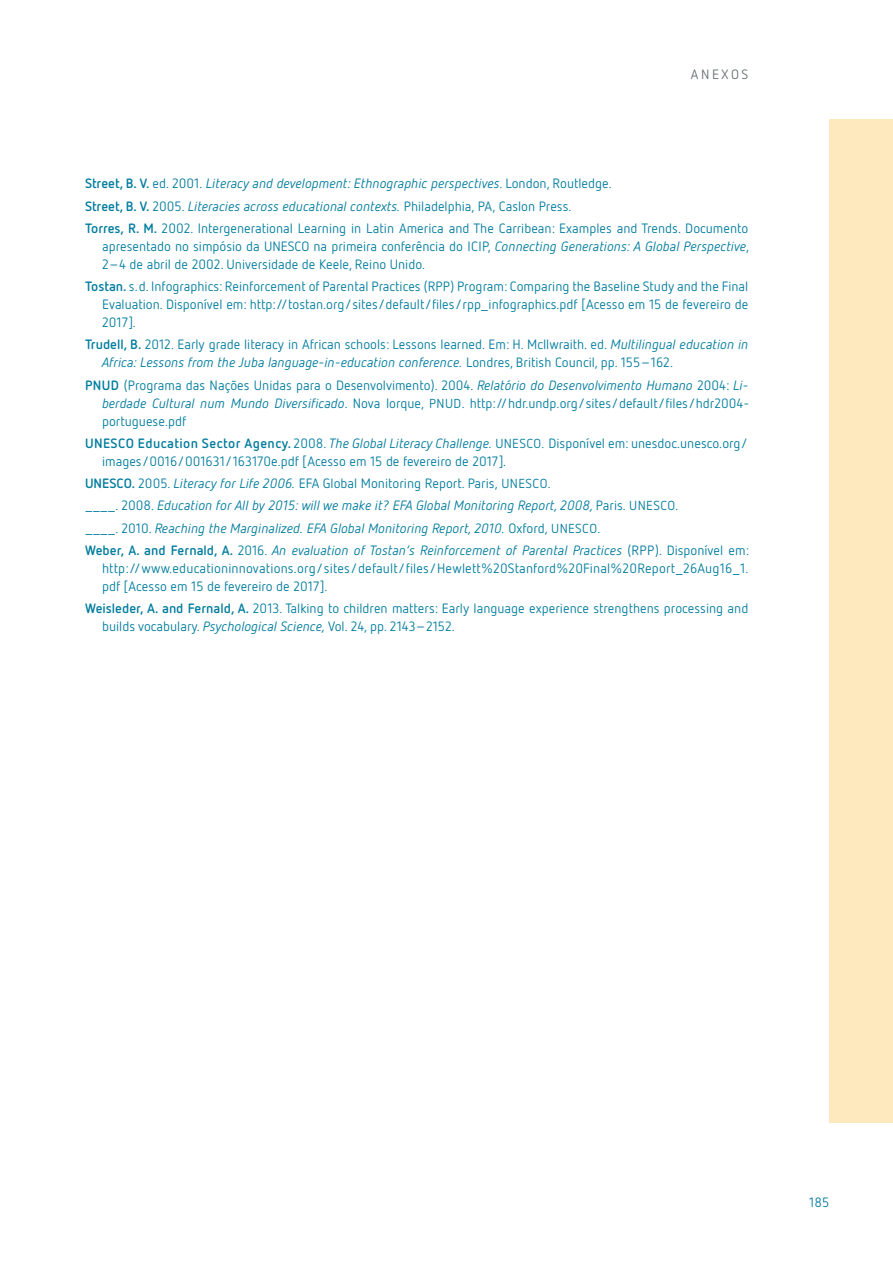
<style>
.page{position:relative;width:893px;height:1263px;background:#fff}
.page>*{position:absolute;margin:0;border:0;box-sizing:border-box;transform-origin:0 0}
.t1{font:13.5px/18px "Netto OT";color:#007c9d}
.t2{font:italic 13.5px/22.2px "Netto OT";color:#007c9d}
.t3{font:13.5px "Netto OT";letter-spacing:.19em;color:#676f70}
.s1{font-weight:700}
.s2{font-style:italic}
.s3{font-size:13.05px}
.s4{font-weight:700;font-style:normal}
.s5{font-style:normal}
.s6{font-style:normal;font-size:13.05px}
</style>
<div class="page">
<div style="left:829px;top:119px;width:64px;height:1004px;background:#fee9be"></div>
<p class="t3" style="left:691px;top:66px;width:59px">ANEXOS</p>
<p class="t1" style="left:85px;top:172px;width:665px;line-height:22.2px"><span class="s1">Street, B. V.</span> ed. 2001. <span class="s2">Literacy and development: Ethnographic perspectives</span>. London, Routledge.<br><span class="s1">Street, B. V.</span> 2005. <span class="s2">Literacies across educational contexts.</span> Philadelphia, PA, Caslon Press.<br><span class="s1">Torres, R. M.</span> 2002. Intergenerational Learning in Latin America and The Carribean: Examples and Trends. Documento</p>
<p class="t1" style="left:102px;top:237px;width:648px">apresentado no simpósio da UNESCO na primeira conferência do ICIP, <span class="s2">Connecting Generations: A Global Perspective</span>,<br>2–4 de abril de 2002. Universidade de Keele, Reino Unido.</p>
<p class="t1" style="left:102px;top:277px;width:648px;text-align:justify;text-indent:-17px"><span class="s1">Tostan.</span> s.d. Infographics: Reinforcement of Parental Practices (RPP) Program: Comparing the Baseline Study and the Final Evaluation. Disponível em: http://tostan.org/sites/default/files/rpp_infographics.pdf [Acesso em 15 de fevereiro de 2017].</p>
<p class="t1" style="left:102px;top:335px;width:648px;text-indent:-17px"><span class="s1">Trudell, B.</span> 2012. Early grade literacy in African schools: Lessons learned. Em: H. McIlwraith. ed. <span class="s2">Multilingual education in<br>Africa: Lessons from the Juba language-in-education conference.</span> Londres, British Council, pp. 155–162.</p>
<p class="t1" style="left:102px;top:376px;width:649px;text-align:justify;text-indent:-17px"><span class="s1">PNUD</span> (Programa das Nações Unidas para o Desenvolvimento). 2004. <span class="s2">Relatório do Desenvolvimento Humano</span> 2004: <span class="s2">Li&shy;berdade Cultural num Mundo Diversificado</span>. Nova Iorque, <span class="s3">PNUD</span>. http://hdr.undp.org/sites/default/files/hdr2004- portuguese.pdf</p>
<p class="t1" style="left:102px;top:434px;width:648px;text-indent:-17px"><span class="s1">UNESCO Education Sector Agency.</span> 2008. <span class="s2">The Global Literacy Challenge.</span> <span class="s3">UNESCO.</span> Disponível em: unesdoc.unesco.org/ images/0016/001631/163170e.pdf [Acesso em 15 de fevereiro de 2017].</p>
<p class="t2" style="left:85px;top:472px;width:665px"><span class="s4">UNESCO.</span> <span class="s5">2005.</span> Literacy for Life 2006. <span class="s5">EFA Global Monitoring Report. Paris,</span> <span class="s6">UNESCO.<br></span><span class="s5">____. 2008.</span> Education for All by 2015: will we make it? EFA Global Monitoring Report, 2008, <span class="s5">Paris.</span> <span class="s6">UNESCO.<br></span><span class="s5">____. 2010.</span> Reaching the Marginalized. EFA Global Monitoring Report, 2010. <span class="s5">Oxford</span><span class="s6">, UNESCO.<br></span><span class="s4">Weber, A. and Fernald, A.</span> <span class="s5">2016.</span> An evaluation of Tostan’s Reinforcement of Parental Practices <span class="s5">(RPP). Disponível em:</span></p>
<p class="t1" style="left:102px;top:559px;width:648px">http://www.educationinnovations.org/sites/default/files/Hewlett%20Stanford%20Final%20Report_26Aug16_1. pdf [Acesso em 15 de fevereiro de 2017].</p>
<p class="t1" style="left:102px;top:599px;width:648px;text-indent:-17px"><span class="s1">Weisleder, A. and Fernald, A.</span> 2013. Talking to children matters: Early language experience strengthens processing and builds vocabulary. <span class="s2">Psychological Science,</span> Vol. 24, pp. 2143–2152.</p>
<p class="t1" style="left:809px;top:1193px;width:21px">185</p>
</div>
